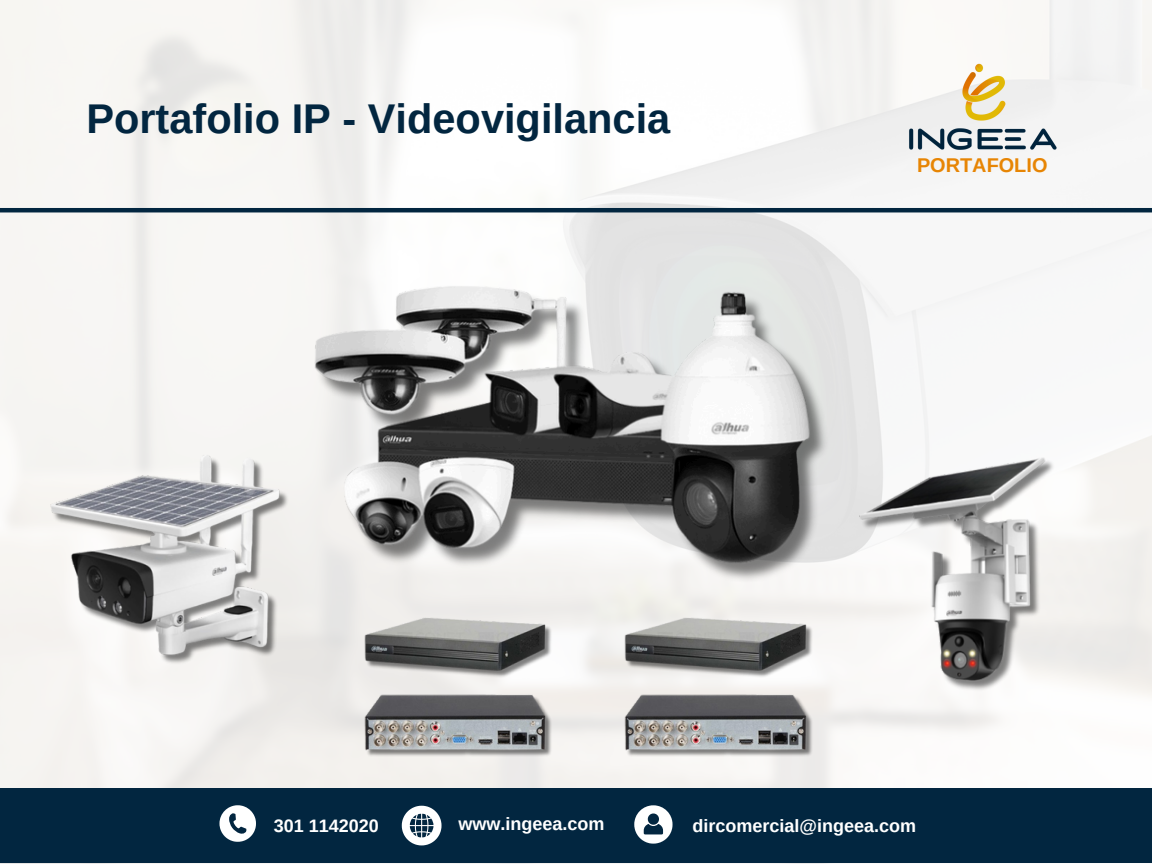
<style>
.page{position:relative;width:1152px;height:864px;background:#fff}
.page>*{position:absolute;margin:0;border:0;box-sizing:border-box;transform-origin:0 0}
.t1{font:700 41.55px "Arimo";color:#022640}
.t2{font:700 19.95px "Arimo";color:#e78504}
.t3{font:700 18px "Arimo";color:#fff}
</style>
<div class="page">
<div style="left:0;top:788px;width:1152px;height:75px;background:#022640"></div>
<svg style="left:220px;top:805px;width:36px;height:37px"></svg>
<svg style="left:402px;top:806px;width:39px;height:39px"></svg>
<svg style="left:634px;top:805px;width:39px;height:38px"></svg>
<img style="left:899px;top:59px;width:166px;height:97px">
<hr style="left:0;top:208px;width:1152px;height:4px;background:#022640">
<img style="left:10px;top:432px;width:326px;height:266px">
<img style="left:842px;top:432px;width:310px;height:287px">
<img style="left:337px;top:643px;width:245px;height:145px">
<img style="left:597px;top:643px;width:245px;height:145px">
<img style="left:273px;top:212px;width:649px;height:431px">
<p class="t1" style="left:86px;top:95px;width:585px">Portafolio IP - Videovigilancia</p>
<p class="t2" style="left:917px;top:154px;width:132px">PORTAFOLIO</p>
<p class="t3" style="left:274px;top:815px;width:107px">301 1142020</p>
<h1 class="t3" style="left:458px;top:813px;width:148px">www.ingeea.com</h1>
<p class="t3" style="left:693px;top:815px;width:225px">dircomercial@ingeea.com</p>
</div>
